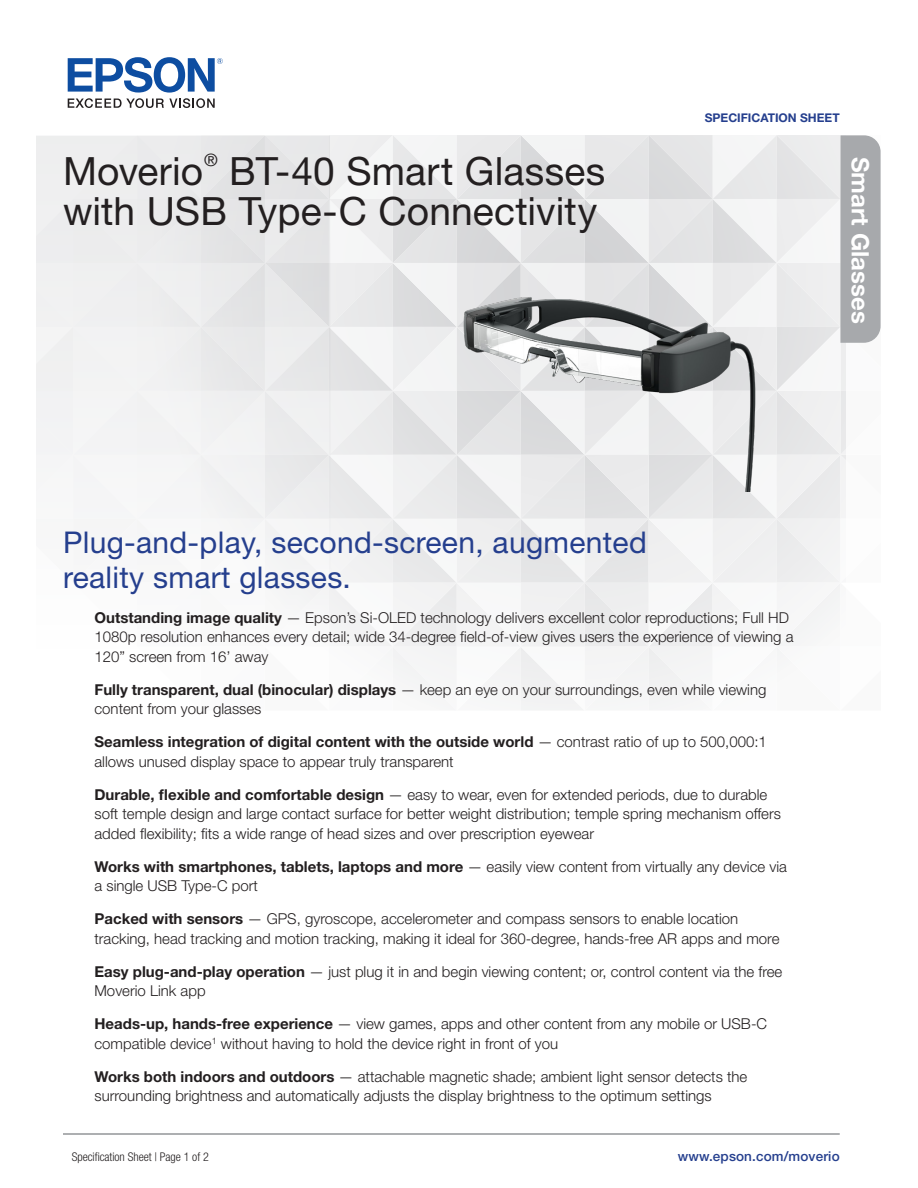
<style>
.page{position:relative;width:918px;height:1188px;background:#fff}
.page>*{position:absolute;margin:0;border:0;box-sizing:border-box;transform-origin:0 0}
.Top_Product_Name_P1{font:39px/40.5px "Helvetica Neue LT Std";letter-spacing:.005em;color:#231f20;text-align:right}
.Main_Blue_Heading_P1{font:30px/34.5px "Helvetica Neue LT Std";letter-spacing:.01em;color:#253f8e}
.t1{font:700 24px "Helvetica Neue LT Std";letter-spacing:.005em;color:#fff}
.Top_Product_Name_P1-2{font:17.1px "Helvetica Neue LT Std";color:#231f20}
.Bullets_with_Bold_Be{font:300 15px/19.5px "Helvetica Neue LT Std";color:#231f20}
.Bullets_with_Bold_Be-2{font:500 13.5px "Helvetica Neue LT Std";letter-spacing:.01em;color:#253f8e}
.t2{font:300 condensed 12px "Helvetica Neue LT Std";letter-spacing:-.005em;color:#231f20}
.t3{font:700 12px "Helvetica Neue LT Std";color:#253f8e}
.s1{font-weight:700}
</style>
<div class="page">
<svg style="left:68px;top:57px;width:155px;height:51px"></svg>
<hr style="left:63px;top:1133px;width:777px;height:2px;background:#939598">
<svg style="left:36px;top:135px;width:845px;height:575px"></svg>
<img style="left:425px;top:268px;width:348px;height:223px">
<p class="Top_Product_Name_P1" style="left:63px;top:150px;width:142px">Moverio</p>
<p class="Top_Product_Name_P1-2" style="left:204px;top:150px;width:15px">®</p>
<p class="Top_Product_Name_P1" style="left:63px;top:150px;width:544px">BT-40 Smart Glasses<br>with USB Type-C Connectivity</p>
<p class="t3" style="left:705px;top:111px;width:136px">SPECIFICATION SHEET</p>
<p class="t1" style="left:875px;top:157px;width:169px;rotate:90deg">Smart Glasses</p>
<p class="Main_Blue_Heading_P1" style="left:63px;top:525px;width:585px">Plug-and-play, second-screen, augmented reality smart glasses.</p>
<p class="Bullets_with_Bold_Be" style="left:94px;top:607px;width:701px"><span class="s1">Outstanding image quality</span> — Epson’s Si-OLED technology delivers excellent color reproductions; Full HD<br>1080p resolution enhances every detail; wide 34-degree field-of-view gives users the experience of viewing a<br>120” screen from 16’ away</p>
<p class="Bullets_with_Bold_Be" style="left:94px;top:679px;width:673px"><span class="s1">Fully transparent, dual (binocular) displays</span> — keep an eye on your surroundings, even while viewing content from your glasses</p>
<p class="Bullets_with_Bold_Be" style="left:94px;top:732px;width:674px"><span class="s1">Seamless integration of digital content with the outside world</span> — contrast ratio of up to 500,000:1 allows unused display space to appear truly transparent</p>
<p class="Bullets_with_Bold_Be" style="left:94px;top:784px;width:688px"><span class="s1">Durable, flexible and comfortable design</span> — easy to wear, even for extended periods, due to durable soft temple design and large contact surface for better weight distribution; temple spring mechanism offers added flexibility; fits a wide range of head sizes and over prescription eyewear</p>
<p class="Bullets_with_Bold_Be" style="left:94px;top:856px;width:694px"><span class="s1">Works with smartphones, tablets, laptops and more</span> — easily view content from virtually any device via a single USB Type-C port</p>
<p class="Bullets_with_Bold_Be" style="left:94px;top:909px;width:686px"><span class="s1">Packed with sensors</span> — GPS, gyroscope, accelerometer and compass sensors to enable location tracking, head tracking and motion tracking, making it ideal for 360-degree, hands-free AR apps and more</p>
<p class="Bullets_with_Bold_Be" style="left:94px;top:961px;width:689px"><span class="s1">Easy plug-and-play operation</span> — just plug it in and begin viewing content; or, control content via the free<br>Moverio Link app</p>
<p class="Bullets_with_Bold_Be" style="left:94px;top:1014px;width:674px"><span class="s1">Heads-up, hands-free experience</span> — view games, apps and other content from any mobile or USB-C compatible device<sup>1</sup> without having to hold the device right in front of you</p>
<p class="Bullets_with_Bold_Be" style="left:94px;top:1066px;width:654px"><span class="s1">Works both indoors and outdoors</span> — attachable magnetic shade; ambient light sensor detects the surrounding brightness and automatically adjusts the display brightness to the optimum settings</p>
<p class="t2" style="left:72px;top:1150px;width:139px">Specification Sheet | Page 1 of 2</p>
<p class="Bullets_with_Bold_Be-2" style="left:678px;top:1148px;width:163px">www.epson.com/moverio</p>
</div>
